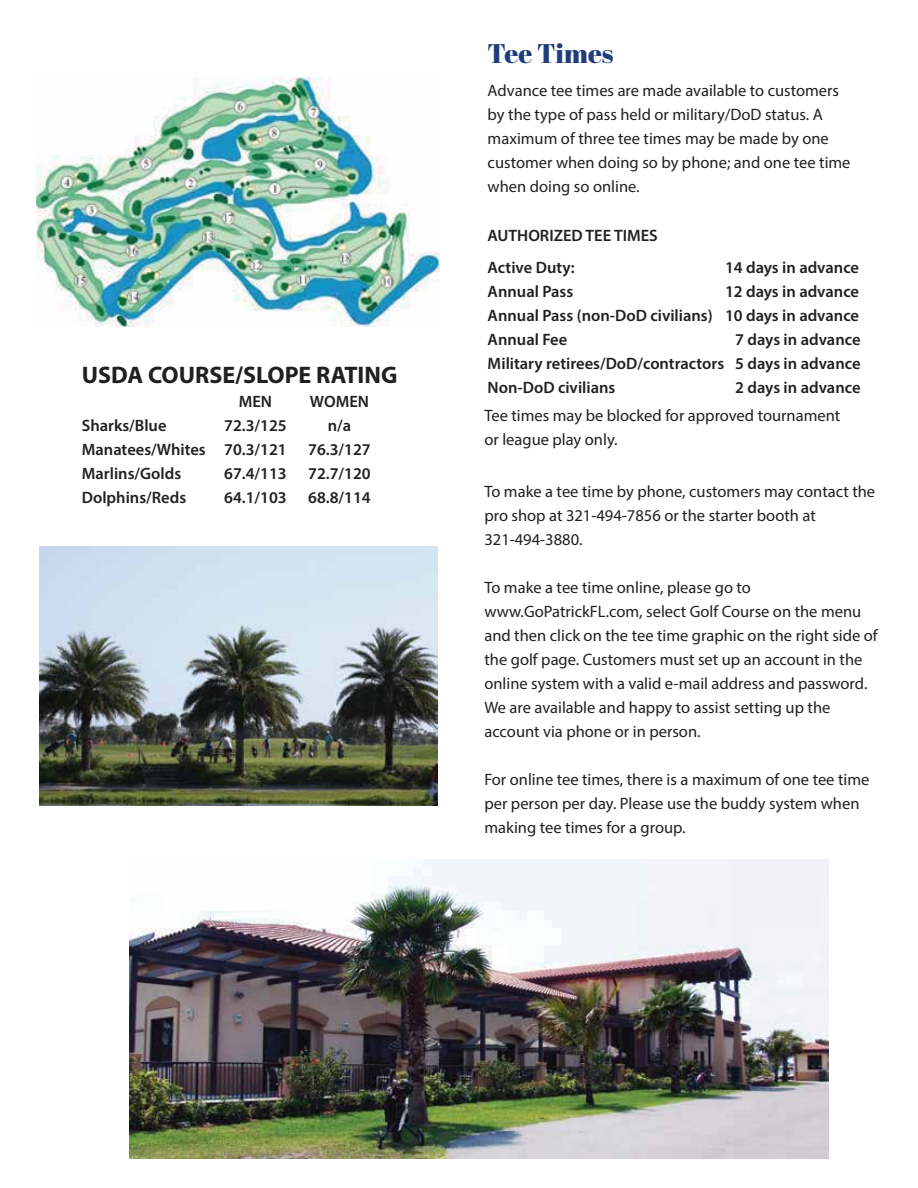
<style>
.page{position:relative;width:918px;height:1188px;background:#fff}
.page>*{position:absolute;margin:0;border:0;box-sizing:border-box;transform-origin:0 0}
.t1{font:27px "Abril Fatface";color:#1f3d7b}
.t2{font:700 24px "Myriad Pro";color:#221f1f}
.t3{font:16.5px/24px "Myriad Pro";color:#221f1f}
.t4{font:600 16.5px/24px "Myriad Pro";color:#221f1f}
</style>
<div class="page">
<img style="left:37px;top:77px;width:402px;height:249px">
<img style="left:40px;top:547px;width:397px;height:259px">
<img style="left:129px;top:859px;width:699px;height:300px">
<h2 class="t2" style="left:82px;top:359px;width:317px">USDA COURSE/SLOPE RATING</h2>
<p class="t4" style="left:82px;top:413px;width:125px">Sharks/Blue<br>Manatees/Whites<br>Marlins/Golds<br>Dolphins/Reds</p>
<p class="t4" style="left:224px;top:389px;width:64px;text-align:center">MEN<br>72.3/125<br>70.3/121<br>67.4/113<br>64.1/103</p>
<p class="t4" style="left:308px;top:389px;width:64px;text-align:center">WOMEN n/a<br>76.3/127<br>72.7/120<br>68.8/114</p>
<h1 class="t1" style="left:488px;top:35px;width:127px">Tee Times</h1>
<p class="t3" style="left:488px;top:78px;width:364px">Advance tee times are made available to customers by the type of pass held or military/DoD status. A maximum of three tee times may be made by one customer when doing so by phone; and one tee time when doing so online.</p>
<p class="t4" style="left:488px;top:219px;width:172px;line-height:32px">AUTHORIZED TEE TIMES<br>Active Duty:</p>
<p class="t4" style="left:488px;top:279px;width:238px">Annual Pass<br>Annual Pass (non-DoD civilians)<br>Annual Fee<br>Military retirees/DoD/contractors<br>Non-DoD civilians</p>
<p class="t4" style="left:725px;top:255px;width:137px;text-align:right">14 days in advance<br>12 days in advance<br>10 days in advance<br>7 days in advance<br>5 days in advance<br>2 days in advance</p>
<p class="t3" style="left:484px;top:403px;width:357px">Tee times may be blocked for approved tournament or league play only.</p>
<p class="t3" style="left:484px;top:479px;width:392px">To make a tee time by phone, customers may contact the pro shop at 321-494-7856 or the starter booth at<br>321-494-3880.</p>
<p class="t3" style="left:484px;top:575px;width:395px">To make a tee time online, please go to www.GoPatrickFL.com, select Golf Course on the menu and then click on the tee time graphic on the right side of the golf page. Customers must set up an account in the online system with a valid e-mail address and password.<br>We are available and happy to assist setting up the account via phone or in person.</p>
<p class="t3" style="left:484px;top:767px;width:387px">For online tee times, there is a maximum of one tee time per person per day. Please use the buddy system when making tee times for a group.</p>
</div>
